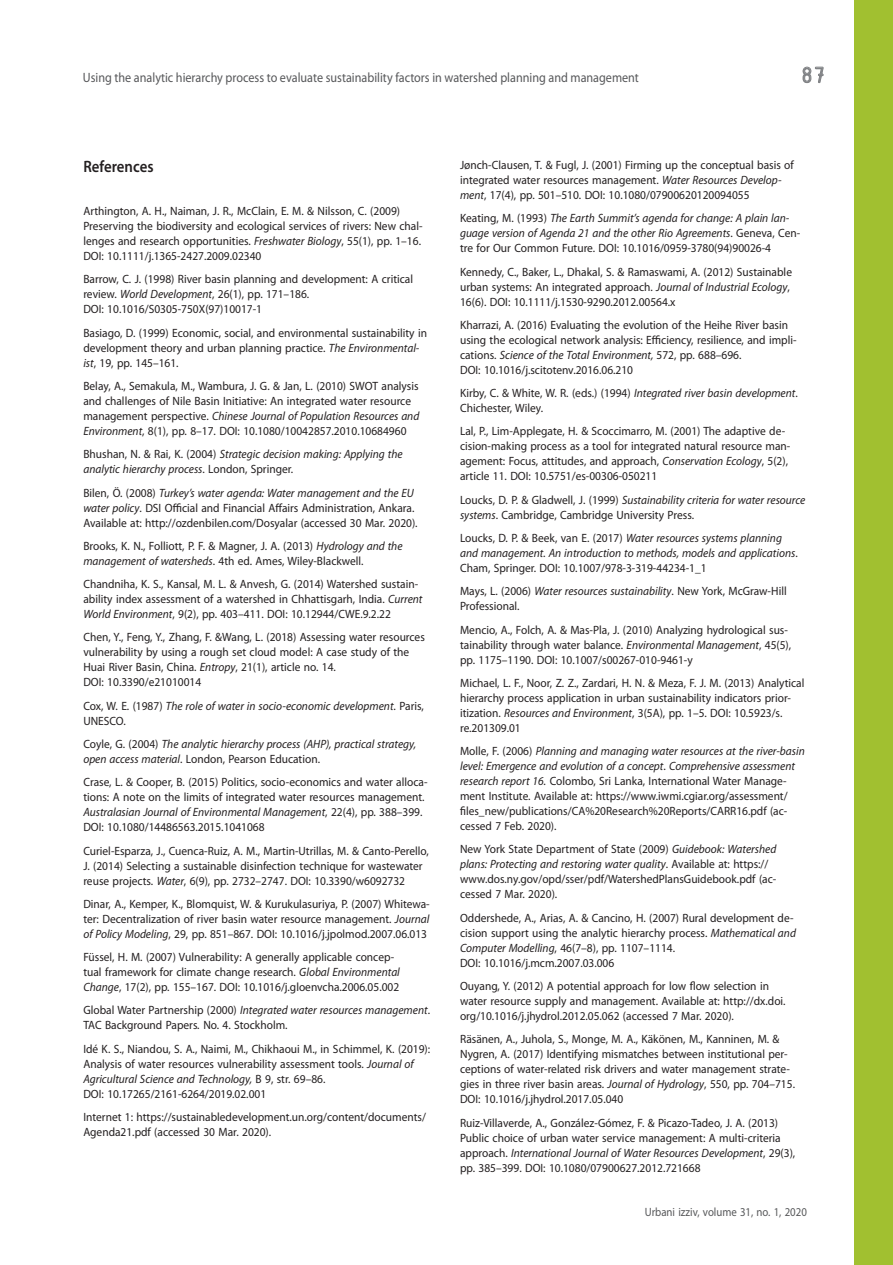
<style>
.page{position:relative;width:893px;height:1265px;background:#fff}
.page>*{position:absolute;margin:0;border:0;box-sizing:border-box;transform-origin:0 0}
.t1{font:24px "ISOCTEUR";color:#808285}
.t2{font:600 16.5px "Myriad Pro";color:#231f20;scale:.9 1}
.t3{font:13.5px "Myriad Pro";color:#57585a;scale:.9 1}
.t4{font:12px/15px "Myriad Pro";color:#231f20;scale:.95 1}
.t5{font:italic 12px/15px "Myriad Pro";color:#231f20;scale:.95 1}
.t6{font:12px "Myriad Pro";color:#57585a;scale:.9 1}
.s1{font-style:italic}
.s2{font-style:normal}
</style>
<div class="page">
<svg style="left:802px;top:66px;width:21px;height:17px"></svg>
<div style="left:853px;top:0;width:39px;height:1264px;background:#a1c030"></div>
<p class="t3" style="left:83px;top:70px;width:619px">Using the analytic hierarchy process to evaluate sustainability factors in watershed planning and management</p>
<h1 class="t1" style="left:798px;top:59px;width:31px">87</h1>
<h2 class="t2" style="left:83px;top:156px;width:79px">References</h2>
<p class="t4" style="left:83px;top:204px;width:358px">Arthington, A. H., Naiman, J. R., McClain, E. M. &amp; Nilsson, C. (2009)<br>Preserving the biodiversity and ecological services of rivers: New chal&shy;lenges and research opportunities. <span class="s1">Freshwater Biology</span>, 55(1), pp. 1–16.<br>DOI: 10.1111/j.1365-2427.2009.02340</p>
<p class="t4" style="left:83px;top:272px;width:348px">Barrow, C. J. (1998) River basin planning and development: A critical review. <span class="s1">World Development</span>, 26(1), pp. 171–186.<br>DOI: 10.1016/S0305-750X(97)10017-1</p>
<p class="t4" style="left:83px;top:325px;width:363px">Basiago, D. (1999) Economic, social, and environmental sustainability in development theory and urban planning practice. <span class="s1">The Environmental&shy;ist</span>, 19, pp. 145–161.</p>
<p class="t4" style="left:83px;top:378px;width:355px">Belay, A., Semakula, M., Wambura, J. G. &amp; Jan, L. (2010) SWOT analysis and challenges of Nile Basin Initiative: An integrated water resource management perspective. <span class="s1">Chinese Journal of Population Resources and Environment</span>, 8(1), pp. 8–17. DOI: 10.1080/10042857.2010.10684960</p>
<p class="t5" style="left:83px;top:447px;width:337px"><span class="s2">Bhushan, N. &amp; Rai, K. (2004)</span> Strategic decision making: Applying the analytic hierarchy process<span class="s2">. London, Springer.</span></p>
<p class="t4" style="left:83px;top:485px;width:353px">Bilen, Ö. (2008) <span class="s1">Turkey’s water agenda: Water management and the EU water policy</span>. DSI Official and Financial Affairs Administration, Ankara.<br>Available at: http://ozdenbilen.com/Dosyalar (accessed 30 Mar. 2020).</p>
<p class="t4" style="left:83px;top:538px;width:337px">Brooks, K. N., Folliott, P. F. &amp; Magner, J. A. (2013) <span class="s1">Hydrology and the management of watersheds</span>. 4th ed. Ames, Wiley-Blackwell.</p>
<p class="t4" style="left:83px;top:576px;width:358px">Chandniha, K. S., Kansal, M. L. &amp; Anvesh, G. (2014) Watershed sustain&shy;ability index assessment of a watershed in Chhattisgarh, India. <span class="s1">Current<br>World Environment</span>, 9(2), pp. 403–411. DOI: 10.12944/CWE.9.2.22</p>
<p class="t4" style="left:83px;top:630px;width:361px">Chen, Y., Feng, Y., Zhang, F. &amp;Wang, L. (2018) Assessing water resources vulnerability by using a rough set cloud model: A case study of the Huai River Basin, China. <span class="s1">Entropy</span>, 21(1), article no. 14.<br>DOI: 10.3390/e21010014</p>
<p class="t5" style="left:83px;top:698px;width:360px"><span class="s2">Cox, W. E. (1987)</span> The role of water in socio-economic development<span class="s2">. Paris,<br>UNESCO.</span></p>
<p class="t5" style="left:83px;top:736px;width:351px"><span class="s2">Coyle, G. (2004)</span> The analytic hierarchy process (AHP), practical strategy, open access material<span class="s2">. London, Pearson Education.</span></p>
<p class="t4" style="left:83px;top:774px;width:363px">Crase, L. &amp; Cooper, B. (2015) Politics, socio-economics and water alloca&shy;tions: A note on the limits of integrated water resources management.<br><span class="s1">Australasian Journal of Environmental Management</span>, 22(4), pp. 388–399.<br>DOI: 10.1080/14486563.2015.1041068</p>
<p class="t4" style="left:83px;top:843px;width:365px">Curiel-Esparza, J., Cuenca-Ruiz, A. M., Martin-Utrillas, M. &amp; Canto-Perello,<br>J. (2014) Selecting a sustainable disinfection technique for wastewater reuse projects. <span class="s1">Water</span>, 6(9), pp. 2732–2747. DOI: 10.3390/w6092732</p>
<p class="t4" style="left:83px;top:896px;width:366px;text-align:justify">Dinar, A., Kemper, K., Blomquist, W. &amp; Kurukulasuriya, P. (2007) Whitewa&shy;ter: Decentralization of river basin water resource management. <span class="s1">Journal of Policy Modeling</span>, 29, pp. 851–867. DOI: 10.1016/j.jpolmod.2007.06.013</p>
<p class="t4" style="left:83px;top:949px;width:334px">Füssel, H. M. (2007) Vulnerability: A generally applicable concep&shy;tual framework for climate change research. <span class="s1">Global Environmental<br>Change</span>, 17(2), pp. 155–167. DOI: 10.1016/j.gloenvcha.2006.05.002</p>
<p class="t4" style="left:83px;top:1002px;width:366px">Global Water Partnership (2000) <span class="s1">Integrated water resources management</span>.<br>TAC Background Papers<span class="s1">.</span> No. 4. Stockholm.</p>
<p class="t4" style="left:83px;top:1041px;width:366px">Idé K. S., Niandou, S. A., Naimi, M., Chikhaoui M., in Schimmel, K. (2019):<br>Analysis of water resources vulnerability assessment tools. <span class="s1">Journal of Agricultural Science and Technology,</span> B 9, str. 69–86.<br>DOI: 10.17265/2161-6264/2019.02.001</p>
<p class="t4" style="left:83px;top:1109px;width:362px">Internet 1: https://sustainabledevelopment.un.org/content/documents/<br>Agenda21.pdf (accessed 30 Mar. 2020).</p>
<p class="t4" style="left:460px;top:158px;width:353px">Jønch-Clausen, T. &amp; Fugl, J. (2001) Firming up the conceptual basis of integrated water resources management. <span class="s1">Water Resources Develop&shy;ment</span>, 17(4), pp. 501–510. DOI: 10.1080/07900620120094055</p>
<p class="t5" style="left:460px;top:211px;width:359px"><span class="s2">Keating, M. (1993)</span> The Earth Summit’s agenda for change: A plain lan&shy;guage version of Agenda 21 and the other Rio Agreements<span class="s2">. Geneva, Cen&shy;tre for Our Common Future. DOI: 10.1016/0959-3780(94)90026-4</span></p>
<p class="t4" style="left:460px;top:264px;width:351px">Kennedy, C., Baker, L., Dhakal, S. &amp; Ramaswami, A. (2012) Sustainable urban systems: An integrated approach. <span class="s1">Journal of Industrial Ecology</span>,<br>16(6). DOI: 10.1111/j.1530-9290.2012.00564.x</p>
<p class="t4" style="left:460px;top:317px;width:355px">Kharrazi, A. (2016) Evaluating the evolution of the Heihe River basin using the ecological network analysis: Efficiency, resilience, and impli&shy;cations. <span class="s1">Science of the Total Environment,</span> 572, pp. 688–696.<br>DOI: 10.1016/j.scitotenv.2016.06.210</p>
<p class="t4" style="left:460px;top:386px;width:357px">Kirby, C. &amp; White, W. R. (eds.) (1994) <span class="s1">Integrated river basin development</span>.<br>Chichester, Wiley.</p>
<p class="t4" style="left:460px;top:424px;width:349px">Lal, P., Lim-Applegate, H. &amp; Scoccimarro, M. (2001) The adaptive de&shy;cision-making process as a tool for integrated natural resource man&shy;agement: Focus, attitudes, and approach, <span class="s1">Conservation Ecology</span>, 5(2), article 11. DOI: 10.5751/es-00306-050211</p>
<p class="t4" style="left:460px;top:492px;width:365px">Loucks, D. P. &amp; Gladwell, J. (1999) <span class="s1">Sustainability criteria for water resource systems</span>. Cambridge, Cambridge University Press.</p>
<p class="t5" style="left:460px;top:530px;width:357px"><span class="s2">Loucks, D. P. &amp; Beek, van E. (2017)</span> Water resources systems planning and management. An introduction to methods, models and applications<span class="s2">.<br>Cham, Springer. DOI: 10.1007/978-3-319-44234-1_1</span></p>
<p class="t4" style="left:460px;top:584px;width:345px">Mays, L. (2006) <span class="s1">Water resources sustainability</span>. New York, McGraw-Hill<br>Professional.</p>
<p class="t4" style="left:460px;top:622px;width:350px">Mencio, A., Folch, A. &amp; Mas-Pla, J. (2010) Analyzing hydrological sus&shy;tainability through water balance. <span class="s1">Environmental Management</span>, 45(5), pp. 1175–1190. DOI: 10.1007/s00267-010-9461-y</p>
<p class="t4" style="left:460px;top:675px;width:364px">Michael, L. F., Noor, Z. Z., Zardari, H. N. &amp; Meza, F. J. M. (2013) Analytical hierarchy process application in urban sustainability indicators prior&shy;itization. <span class="s1">Resources and Environment</span>, 3(5A), pp. 1–5. DOI: 10.5923/s. re.201309.01</p>
<p class="t4" style="left:460px;top:743px;width:364px">Molle, F. (2006) <span class="s1">Planning and managing water resources at the river-basin level: Emergence and evolution of a concept</span>. <span class="s1">Comprehensive assessment research report 16.</span> Colombo, Sri Lanka, International Water Manage&shy;ment Institute. Available at: https://www.iwmi.cgiar.org/assessment/ files_new/publications/CA%20Research%20Reports/CARR16.pdf (ac&shy;cessed 7 Feb. 2020).</p>
<p class="t4" style="left:460px;top:842px;width:334px">New York State Department of State (2009) <span class="s1">Guidebook: Watershed plans: Protecting and restoring water quality</span>. Available at: https:// www.dos.ny.gov/opd/sser/pdf/WatershedPlansGuidebook.pdf (ac&shy;cessed 7 Mar. 2020).</p>
<p class="t4" style="left:460px;top:910px;width:355px">Oddershede, A., Arias, A. &amp; Cancino, H. (2007) Rural development de&shy;cision support using the analytic hierarchy process. <span class="s1">Mathematical and Computer Modelling</span>, 46(7–8), pp. 1107–1114.<br>DOI: 10.1016/j.mcm.2007.03.006</p>
<p class="t4" style="left:460px;top:978px;width:344px">Ouyang, Y. (2012) A potential approach for low flow selection in water resource supply and management. Available at: http://dx.doi. org/10.1016/j.jhydrol.2012.05.062 (accessed 7 Mar. 2020).</p>
<p class="t4" style="left:460px;top:1031px;width:354px">Räsänen, A., Juhola, S., Monge, M. A., Käkönen, M., Kanninen, M. &amp; Nygren, A. (2017) Identifying mismatches between institutional per&shy;ceptions of water-related risk drivers and water management strate&shy;gies in three river basin areas. <span class="s1">Journal of Hydrology</span>, 550, pp. 704–715.<br>DOI: 10.1016/j.jhydrol.2017.05.040</p>
<p class="t4" style="left:460px;top:1115px;width:354px">Ruiz-Villaverde, A., González-Gómez, F. &amp; Picazo-Tadeo, J. A. (2013)<br>Public choice of urban water service management: A multi-criteria approach. <span class="s1">International Journal of Water Resources Development</span>, 29(3), pp. 385–399. DOI: 10.1080/07900627.2012.721668</p>
<p class="t6" style="left:644px;top:1204px;width:182px">Urbani izziv, volume 31, no. 1, 2020</p>
</div>
